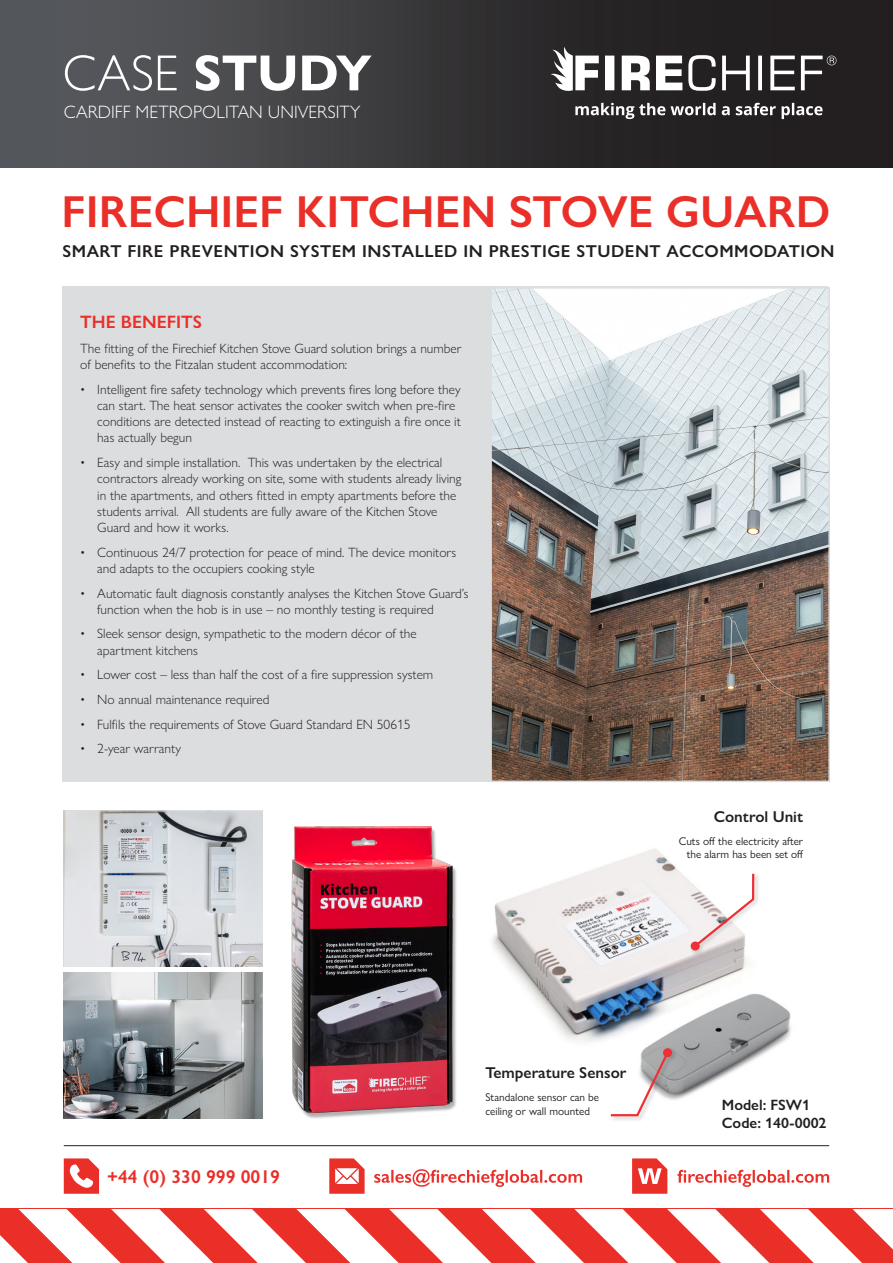
<style>
.page{position:relative;width:893px;height:1263px;background:#fff}
.page>*{position:absolute;margin:0;border:0;box-sizing:border-box;transform-origin:0 0}
.t1{font:700 51px "Gill Sans Nova";color:#fff}
.t2{font:600 45px "Gill Sans";color:#ea2f29}
.t3{font:600 18.6px "Gill Sans";color:#ea2f29}
.t4{font:300 18px "Gill Sans Nova";color:#fff}
.t5{font:600 18px "Gill Sans Nova";color:#ea2f29}
.t6{font:600 17.25px "Gill Sans Nova";letter-spacing:.03em;color:#231f20}
.t7{font:600 15.75px "Gill Sans Nova";color:#231f20}
.t8{font:600 15px/18px "Gill Sans Nova";color:#231f20}
.t9{font:300 13.5px/16.2px "Gill Sans Nova";color:#231f20}
.t10{font:11.25px/13.5px "Gill Sans Nova";color:#231f20}
.s1{font-weight:300}
</style>
<div class="page">
<div style="left:0;top:0;width:893px;height:168px;background:linear-gradient(to right,#585b5f,#191414)"></div>
<svg style="left:551px;top:47px;width:48px;height:45px"></svg>
<div style="left:605px;top:56px;width:9px;height:34px;background:#fff"></div>
<svg style="left:622px;top:56px;width:28px;height:34px"></svg>
<svg style="left:656px;top:56px;width:26px;height:34px"></svg>
<svg style="left:688px;top:55px;width:28px;height:36px"></svg>
<svg style="left:722px;top:56px;width:28px;height:34px"></svg>
<svg style="left:758px;top:56px;width:4px;height:34px"></svg>
<svg style="left:770px;top:56px;width:25px;height:34px"></svg>
<svg style="left:575px;top:103px;width:248px;height:16px"></svg>
<svg style="left:801px;top:56px;width:35px;height:34px"></svg>
<svg style="left:0;top:1209px;width:893px;height:54px"></svg>
<hr style="left:64px;top:1145px;width:765px;height:1px;background:#231f20">
<svg style="left:64px;top:1158px;width:35px;height:36px"></svg>
<svg style="left:374px;top:1169px;width:208px;height:18px"></svg>
<svg style="left:329px;top:1158px;width:36px;height:36px"></svg>
<svg style="left:677px;top:1170px;width:152px;height:17px"></svg>
<svg style="left:632px;top:1158px;width:35px;height:36px"></svg>
<div style="left:62px;top:286px;width:766px;height:496px;background:#dcdddf"></div>
<img style="left:64px;top:810px;width:198px;height:157px">
<img style="left:64px;top:973px;width:198px;height:146px">
<img style="left:291px;top:826px;width:166px;height:293px">
<img style="left:492px;top:848px;width:299px;height:252px">
<div style="left:610px;top:1047px;width:68px;height:75px;background:#231f20;opacity:.2"></div>
<svg style="left:609px;top:1050px;width:61px;height:67px"></svg>
<div style="left:663px;top:1048px;width:9px;height:9px;background:#ee3036;border-radius:50%"></div>
<div style="left:690px;top:873px;width:70px;height:83px;background:#231f20;opacity:.2"></div>
<svg style="left:692px;top:871px;width:63px;height:78px"></svg>
<div style="left:691px;top:941px;width:9px;height:9px;background:#ee3036;border-radius:50%"></div>
<img style="left:493px;top:290px;width:334px;height:489px">
<div style="left:490px;top:287px;width:340px;height:495px;border:2px solid #dcdddf"></div>
<p class="t1" style="left:62px;top:41px;width:311px"><span class="s1">CASE</span> STUDY</p>
<p class="t4" style="left:64px;top:100px;width:298px">CARDIFF METROPOLITAN UNIVERSITY</p>
<p class="t2" style="left:62px;top:185px;width:770px">FIRECHIEF KITCHEN STOVE GUARD</p>
<p class="t6" style="left:62px;top:240px;width:774px">SMART FIRE PREVENTION SYSTEM INSTALLED IN PRESTIGE STUDENT ACCOMMODATION</p>
<p class="t5" style="left:80px;top:311px;width:123px">THE BENEFITS</p>
<p class="t9" style="left:80px;top:340px;width:383px">The fitting of the Firechief Kitchen Stove Guard solution brings a number of benefits to the Fitzalan student accommodation:</p>
<p class="t9" style="left:97px;top:381px;width:365px;text-indent:-17px">• Intelligent fire safety technology which prevents fires long before they can start. The heat sensor activates the cooker switch when pre-fire conditions are detected instead of reacting to extinguish a fire once it has actually begun</p>
<p class="t9" style="left:97px;top:454px;width:365px;text-indent:-17px">• Easy and simple installation. This was undertaken by the electrical contractors already working on site, some with students already living in the apartments, and others fitted in empty apartments before the students arrival. All students are fully aware of the Kitchen Stove Guard and how it works.</p>
<p class="t9" style="left:97px;top:544px;width:360px;text-indent:-17px">• Continuous 24/7 protection for peace of mind. The device monitors and adapts to the occupiers cooking style</p>
<p class="t9" style="left:97px;top:585px;width:373px;text-indent:-17px">• Automatic fault diagnosis constantly analyses the Kitchen Stove Guard’s function when the hob is in use – no monthly testing is required</p>
<p class="t9" style="left:97px;top:626px;width:321px;text-indent:-17px">• Sleek sensor design, sympathetic to the modern décor of the apartment kitchens</p>
<p class="t9" style="left:80px;top:666px;width:354px">• Lower cost – less than half the cost of a fire suppression system</p>
<p class="t9" style="left:80px;top:691px;width:191px">• No annual maintenance required</p>
<p class="t9" style="left:80px;top:716px;width:332px">• Fulfils the requirements of Stove Guard Standard EN 50615</p>
<p class="t9" style="left:80px;top:741px;width:102px">• 2-year warranty</p>
<p class="t7" style="left:714px;top:806px;width:91px">Control Unit</p>
<p class="t10" style="left:679px;top:834px;width:126px;text-align:right">Cuts off the electricity after the alarm has been set off</p>
<h3 class="t3" style="left:107px;top:1165px;width:174px">+44 (0) 330 999 0019</h3>
<p class="t7" style="left:485px;top:1063px;width:143px">Temperature Sensor</p>
<p class="t10" style="left:485px;top:1090px;width:115px">Standalone sensor can be ceiling or wall mounted</p>
<p class="t8" style="left:722px;top:1096px;width:106px">Model: FSW1<br>Code: 140-0002</p>
</div>
